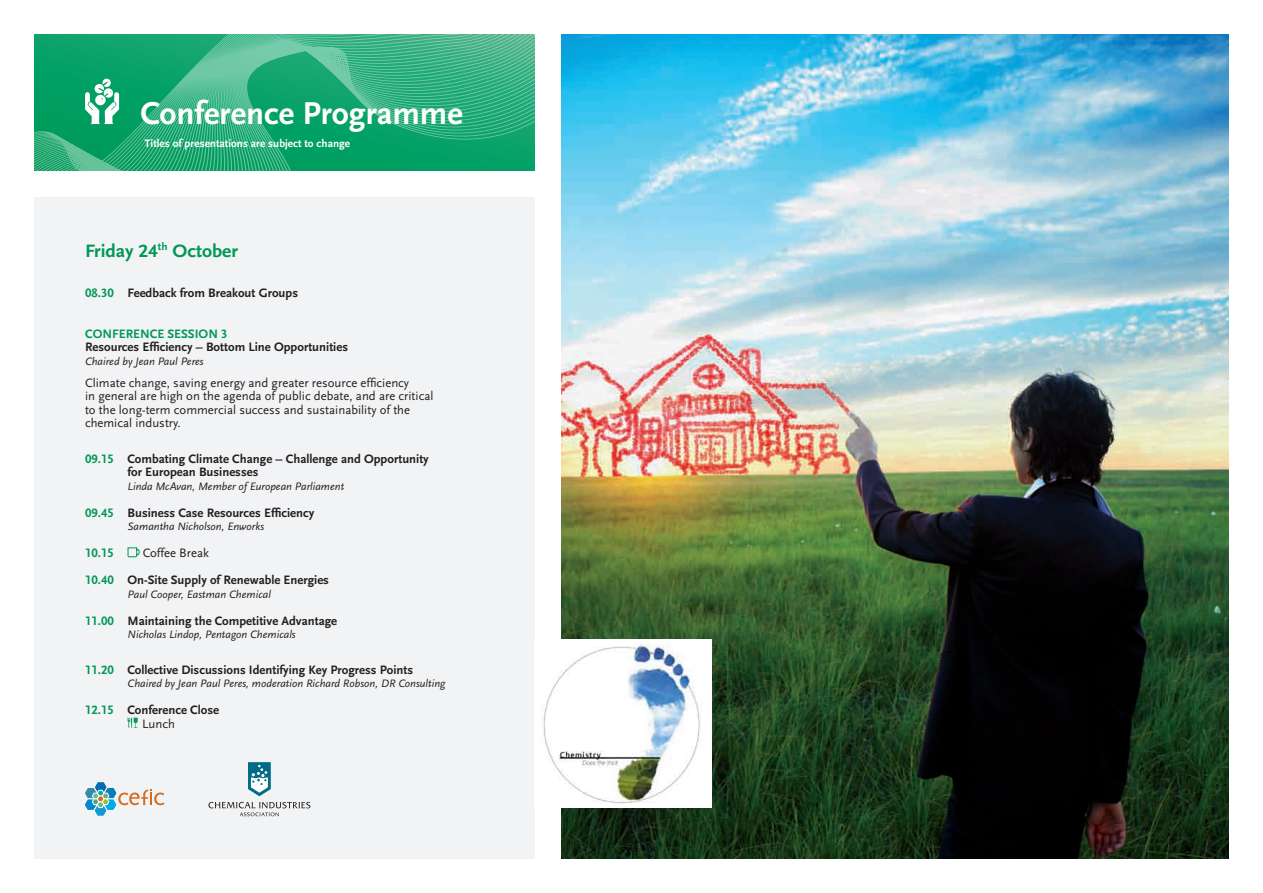
<style>
.page{position:relative;width:1263px;height:893px;background:#fff}
.page>*{position:absolute;margin:0;border:0;box-sizing:border-box;transform-origin:0 0}
.t1{font:700 33px "Scala Sans";color:#fff}
.t2{font:700 18.75px "Scala Sans";color:#009856;scale:1.04 1}
.t3{font:700 12.75px/13.5px "Scala Sans";color:#231f20}
.t4{font:12.75px/13.5px "Scala Sans";color:#231f20}
.t5{font:700 12.75px "Scala Sans Figures";color:#009856}
.t6{font:italic 11.25px "Scala Sans";color:#231f20}
.t7{font:700 11.25px "Scala Sans";color:#fff}
.s1{font-family:"Scala Sans Figures"}
.s2{font-family:"Scala Sans Figures";color:#009856}
.s3{color:#009856}
.s4{font-weight:400}
</style>
<div class="page">
<div style="left:34px;top:34px;width:1195px;height:825px;background:#f2f3f4"></div>
<svg style="left:85px;top:782px;width:79px;height:34px"></svg>
<svg style="left:248px;top:762px;width:23px;height:34px"></svg>
<svg style="left:208px;top:802px;width:102px;height:14px"></svg>
<img style="left:561px;top:34px;width:668px;height:825px">
<div style="left:535px;top:16px;width:26px;height:877px;background:#fff"></div>
<div style="left:534px;top:639px;width:178px;height:169px;background:#fff"></div>
<img style="left:542px;top:641px;width:158px;height:163px">
<svg style="left:34px;top:34px;width:501px;height:137px;background:#25ab78"></svg>
<svg style="left:127px;top:547px;width:13px;height:11px"></svg>
<svg style="left:128px;top:718px;width:10px;height:10px"></svg>
<div style="left:21px;top:171px;width:540px;height:26px;background:#fff"></div>
<svg style="left:102px;top:79px;width:9px;height:8px"></svg>
<svg style="left:85px;top:81px;width:34px;height:43px"></svg>
<p class="t1" style="left:140px;top:95px;width:324px">Conference Programme</p>
<p class="t7" style="left:145px;top:138px;width:207px">Titles of presentations are subject to change</p>
<p class="t2" style="left:85px;top:240px;width:149px">Friday <span class="s1">24</span><sup>th</sup> October</p>
<p class="t3" style="left:85px;top:287px;width:215px"><span class="s2">08.30</span> Feedback from Breakout Groups</p>
<p class="t3" style="left:85px;top:327px;width:265px"><span class="s3">CONFERENCE SESSION</span> <span class="s2">3<br></span>Resources Efficiency – Bottom Line Opportunities</p>
<p class="t6" style="left:85px;top:355px;width:120px">Chaired by Jean Paul Peres</p>
<p class="t4" style="left:85px;top:376px;width:350px">Climate change, saving energy and greater resource efficiency<br>in general are high on the agenda of public debate, and are critical to the long-term commercial success and sustainability of the chemical industry.</p>
<p class="t3" style="left:128px;top:452px;width:303px;text-indent:-43px"><span class="s2">09.15</span> Combating Climate Change – Challenge and Opportunity for European Businesses</p>
<p class="t6" style="left:128px;top:480px;width:218px">Linda McAvan, Member of European Parliament</p>
<p class="t3" style="left:85px;top:506px;width:231px"><span class="s2">09.45</span> Business Case Resources Efficiency</p>
<p class="t6" style="left:128px;top:520px;width:138px">Samantha Nicholson, Enworks</p>
<p class="t5" style="left:85px;top:548px;width:30px">10.15</p>
<p class="t4" style="left:143px;top:547px;width:68px">Coffee Break</p>
<p class="t3" style="left:85px;top:574px;width:245px"><span class="s2">10.40</span> On-Site Supply of Renewable Energies</p>
<p class="t6" style="left:128px;top:588px;width:145px">Paul Cooper, Eastman Chemical</p>
<p class="t3" style="left:85px;top:614px;width:254px"><span class="s2">11.00</span> Maintaining the Competitive Advantage</p>
<p class="t6" style="left:128px;top:628px;width:170px">Nicholas Lindop, Pentagon Chemicals</p>
<p class="t3" style="left:85px;top:663px;width:330px"><span class="s2">11.20</span> Collective Discussions Identifying Key Progress Points</p>
<p class="t6" style="left:128px;top:677px;width:319px">Chaired by Jean Paul Peres, moderation Richard Robson, DR Consulting</p>
<p class="t3" style="left:142px;top:704px;width:78px;text-indent:-57px"><span class="s2">12.15</span> Conference Close<br><span class="s4">Lunch</span></p>
</div>
